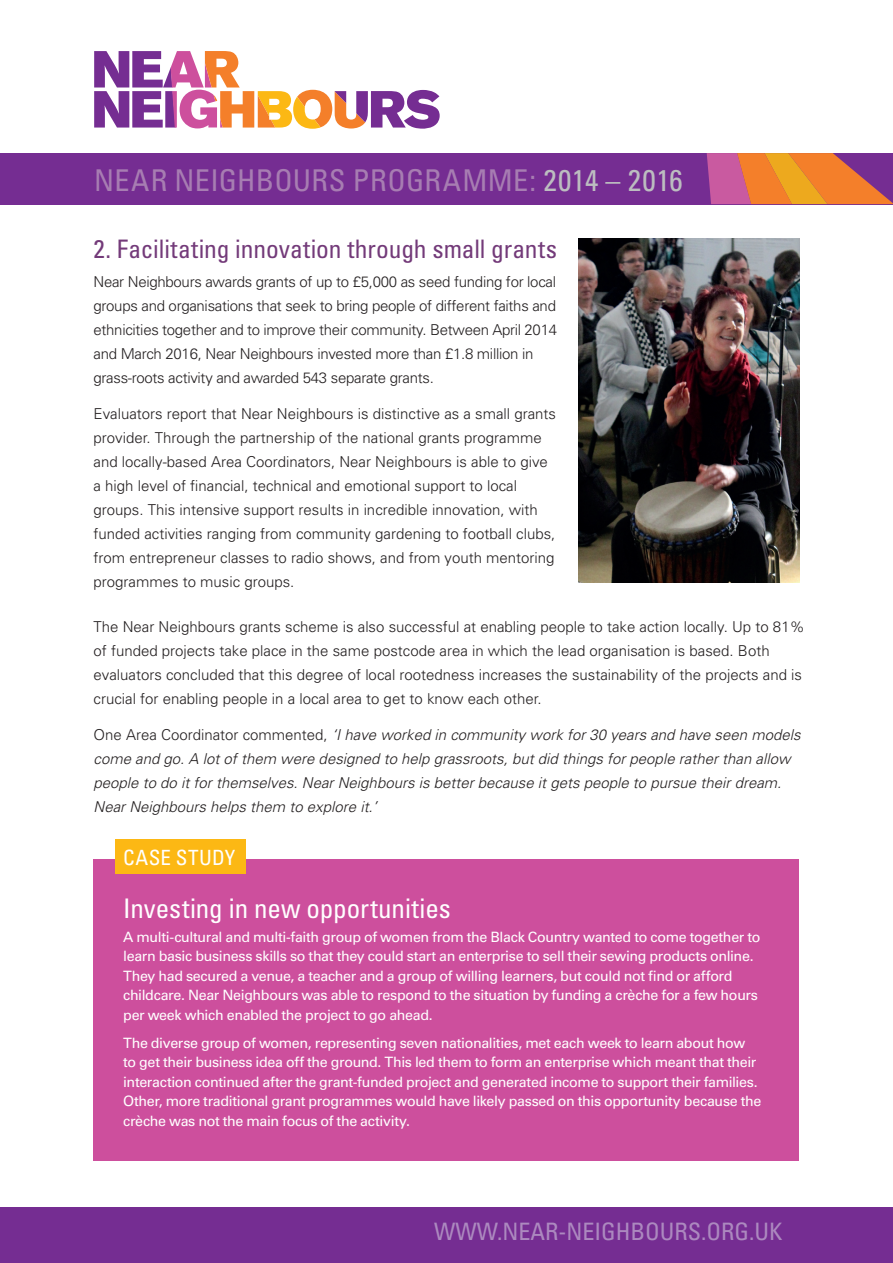
<style>
.page{position:relative;width:893px;height:1263px;background:#fff}
.page>*{position:absolute;margin:0;border:0;box-sizing:border-box;transform-origin:0 0}
.t1{font:condensed 30px "Univers";letter-spacing:.01em;color:#a77db2}
.t2{font:condensed 27px "Univers";letter-spacing:-.005em;color:#fff}
.t3{font:condensed 25.5px "Univers";color:#733a79}
.t4{font:condensed 24px "Univers";color:#ac89bf}
.t5{font:condensed 21px "Univers";letter-spacing:.02em;color:#fff}
.t6{font:300 15px/24px "Univers";color:#231f20}
.t7{font:italic 300 15px/24px "Univers";color:#231f20}
.t8{font:300 15px/24px "Univers";letter-spacing:-.02em;color:#231f20}
.t9{font:14.25px/19.5px "Univers";letter-spacing:-.025em;color:#fff}
.s1{color:#bcbdc0}
.s2{font-style:normal}
</style>
<div class="page">
<div style="left:0;top:1208px;width:893px;height:55px;background:#752d92"></div>
<div style="left:94px;top:859px;width:705px;height:302px;background:#cd4f9d"></div>
<svg style="left:94px;top:51px;width:346px;height:78px"></svg>
<div style="left:0;top:153px;width:893px;height:51px;background:#752d92"></div>
<svg style="left:707px;top:153px;width:186px;height:51px"></svg>
<div style="left:115px;top:840px;width:131px;height:34px;background:#fcb814"></div>
<img style="left:578px;top:238px;width:221px;height:345px">
<h1 class="t1" style="left:94px;top:161px;width:590px">NEAR NEIGHBOURS PROGRAMME: <span class="s1">2014 – 2016</span></h1>
<h3 class="t3" style="left:94px;top:233px;width:465px">2. Facilitating innovation through small grants</h3>
<p class="t8" style="left:94px;top:269px;width:465px">Near Neighbours awards grants of up to £5,000 as seed funding for local groups and organisations that seek to bring people of different faiths and ethnicities together and to improve their community. Between April 2014 and March 2016, Near Neighbours invested more than £1.8 million in grass-roots activity and awarded 543 separate grants.</p>
<p class="t6" style="left:94px;top:401px;width:464px">Evaluators report that Near Neighbours is distinctive as a small grants provider. Through the partnership of the national grants programme and locally-based Area Coordinators, Near Neighbours is able to give a high level of financial, technical and emotional support to local groups. This intensive support results in incredible innovation, with funded activities ranging from community gardening to football clubs, from entrepreneur classes to radio shows, and from youth mentoring programmes to music groups.</p>
<p class="t6" style="left:94px;top:614px;width:713px">The Near Neighbours grants scheme is also successful at enabling people to take action locally. Up to 81% of funded projects take place in the same postcode area in which the lead organisation is based. Both evaluators concluded that this degree of local rootedness increases the sustainability of the projects and is crucial for enabling people in a local area to get to know each other.</p>
<p class="t7" style="left:94px;top:722px;width:708px"><span class="s2">One Area Coordinator commented,</span> ‘I have worked in community work for 30 years and have seen models come and go. A lot of them were designed to help grassroots, but did things for people rather than allow people to do it for themselves. Near Neighbours is better because it gets people to pursue their dream.<br>Near Neighbours helps them to explore it.’</p>
<h3 class="t5" style="left:123px;top:844px;width:114px">CASE STUDY</h3>
<h2 class="t2" style="left:123px;top:891px;width:329px">Investing in new opportunities</h2>
<p class="t9" style="left:123px;top:927px;width:639px">A multi-cultural and multi-faith group of women from the Black Country wanted to come together to learn basic business skills so that they could start an enterprise to sell their sewing products online.<br>They had secured a venue, a teacher and a group of willing learners, but could not find or afford childcare. Near Neighbours was able to respond to the situation by funding a crèche for a few hours per week which enabled the project to go ahead.</p>
<p class="t9" style="left:123px;top:1033px;width:640px">The diverse group of women, representing seven nationalities, met each week to learn about how to get their business idea off the ground. This led them to form an enterprise which meant that their interaction continued after the grant-funded project and generated income to support their families.<br>Other, more traditional grant programmes would have likely passed on this opportunity because the crèche was not the main focus of the activity.</p>
<h3 class="t4" style="left:434px;top:1216px;width:350px">WWW.NEAR-NEIGHBOURS.ORG.UK</h3>
</div>
